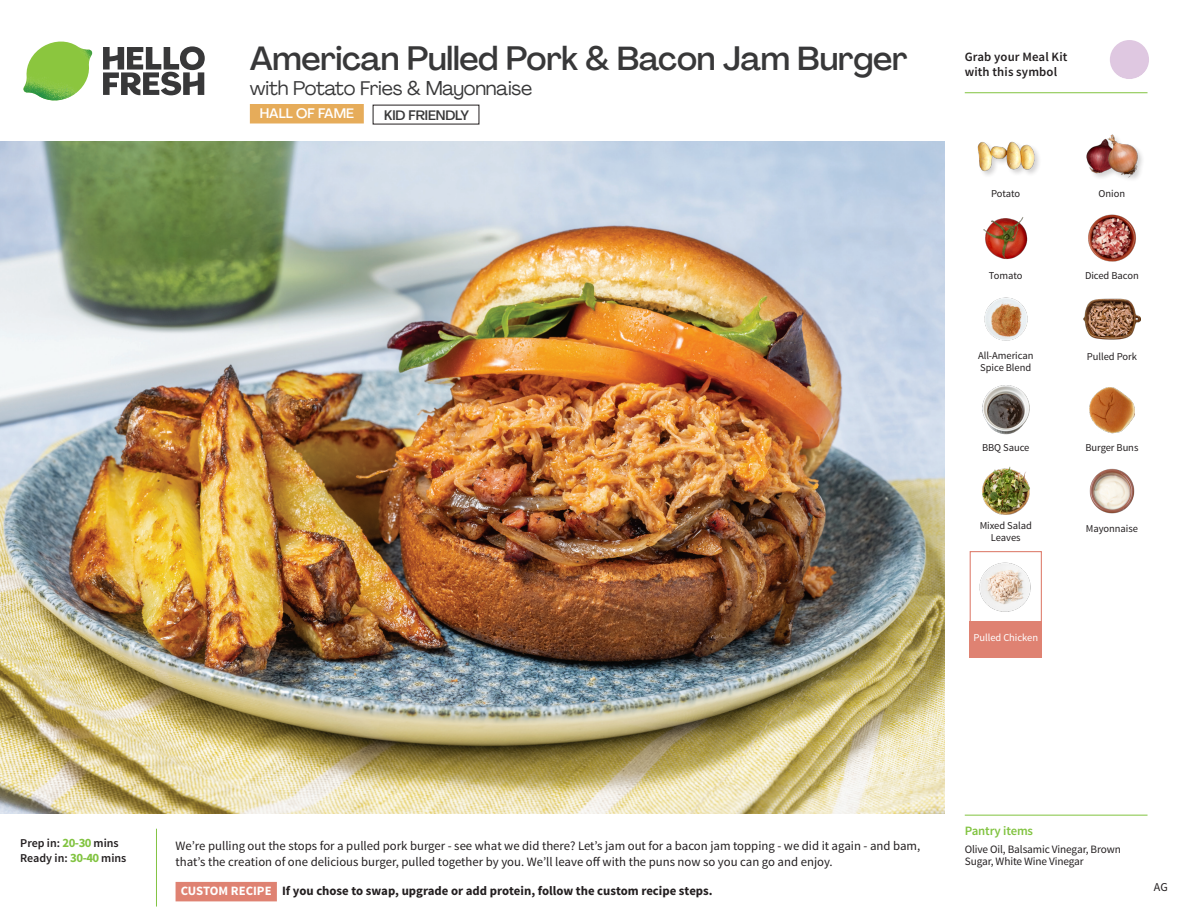
<style>
.page{position:relative;width:1188px;height:918px;background:#fff}
.page>*{position:absolute;margin:0;border:0;box-sizing:border-box;transform-origin:0 0}
._15_Titel_UK{font:500 33px "Agrandir";letter-spacing:-.01em;color:#383839}
._15_Titel_UK-2{font:19.5px "Agrandir";letter-spacing:-.01em;color:#383839}
.t1{font:500 13.5px "Agrandir";letter-spacing:-.01em;color:#383839}
.t2{font:500 13.5px "Agrandir";color:#fff}
.Step_6_Text_AU{font:12.75px/16.5px "Source Sans Pro";color:#231f20}
.Step_6_Text_AU-2{font:700 12.75px "Source Sans Pro";color:#231f20}
.t3{font:600 12.75px/15px "Source Sans Pro";letter-spacing:.01em;color:#231f20}
._04_Headers_Front{font:600 12.75px "Source Sans Pro";letter-spacing:-.01em;color:#81c340}
._04_Intro{font:600 12px "Source Sans Pro";color:#231f20}
.t4{font:12px "Source Sans Pro";color:#231f20}
._05_Pantry{font:11.25px/12px "Source Sans Pro";letter-spacing:-.01em;color:#231f20}
._18_FRONT_ingredients{font:10.5px "Source Sans Pro";letter-spacing:-.005em;color:#231f20}
._18_FRONT_ingredients-2{font:10.5px "Source Sans Pro";letter-spacing:-.005em;color:#fff}
.s1{font-weight:700;font-size:12.75px;color:#81c340}
.s2{color:#fff}
</style>
<div class="page">
<svg style="left:103px;top:46px;width:102px;height:49px"></svg>
<img style="left:23px;top:42px;width:69px;height:59px">
<svg style="left:156px;top:828px;width:121px;height:79px"></svg>
<div style="left:970px;top:551px;width:72px;height:72px;border:1px solid #df8272"></div>
<div style="left:970px;top:621px;width:72px;height:37px;background:#df8272"></div>
<img style="left:979px;top:562px;width:52px;height:50px">
<div style="left:250px;top:104px;width:114px;height:19px;background:#e6ac5a"></div>
<img style="left:0;top:142px;width:945px;height:672px">
<img style="left:1083px;top:298px;width:58px;height:42px">
<img style="left:1089px;top:387px;width:46px;height:47px">
<img style="left:982px;top:385px;width:48px;height:50px">
<img style="left:982px;top:466px;width:48px;height:49px">
<img style="left:984px;top:297px;width:44px;height:44px">
<img style="left:983px;top:217px;width:45px;height:43px">
<img style="left:1088px;top:214px;width:48px;height:48px">
<div style="left:977px;top:141px;width:65px;height:37px;background:#231f20;opacity:.2"></div>
<img style="left:977px;top:141px;width:57px;height:37px">
<div style="left:1085px;top:133px;width:60px;height:50px;background:#231f20;opacity:.2"></div>
<img style="left:1085px;top:133px;width:56px;height:50px">
<img style="left:1089px;top:468px;width:46px;height:46px">
<svg style="left:1092px;top:40px;width:57px;height:54px"></svg>
<hr style="left:965px;top:815px;width:183px;height:1px;background:#81c340">
<hr style="left:965px;top:92px;width:183px;height:1px;background:#81c340">
<p class="_15_Titel_UK" style="left:250px;top:38px;width:659px">American Pulled Pork &amp; Bacon Jam Burger</p>
<p class="_15_Titel_UK-2" style="left:250px;top:76px;width:284px">with Potato Fries &amp; Mayonnaise</p>
<p class="t2" style="left:260px;top:105px;width:96px">HALL OF FAME</p>
<p class="t1" style="left:384px;top:107px;width:86px">KID FRIENDLY</p>
<p class="t3" style="left:965px;top:50px;width:104px">Grab your Meal Kit with this symbol</p>
<p class="_18_FRONT_ingredients" style="left:991px;top:187px;width:31px">Potato</p>
<p class="_18_FRONT_ingredients" style="left:1099px;top:187px;width:28px">Onion</p>
<p class="_18_FRONT_ingredients" style="left:989px;top:269px;width:35px">Tomato</p>
<p class="_18_FRONT_ingredients" style="left:1085px;top:269px;width:55px">Diced Bacon</p>
<p class="_18_FRONT_ingredients" style="left:978px;top:349px;width:57px">All-American</p>
<p class="_18_FRONT_ingredients" style="left:1087px;top:350px;width:52px">Pulled Pork</p>
<p class="_18_FRONT_ingredients" style="left:980px;top:361px;width:52px">Spice Blend</p>
<p class="_18_FRONT_ingredients" style="left:982px;top:441px;width:49px">BBQ Sauce</p>
<p class="_18_FRONT_ingredients" style="left:1085px;top:441px;width:55px">Burger Buns</p>
<p class="_18_FRONT_ingredients" style="left:980px;top:519px;width:54px">Mixed Salad</p>
<p class="_18_FRONT_ingredients" style="left:1086px;top:522px;width:54px">Mayonnaise</p>
<p class="_18_FRONT_ingredients" style="left:991px;top:531px;width:31px">Leaves</p>
<p class="_18_FRONT_ingredients-2" style="left:973px;top:631px;width:66px">Pulled Chicken</p>
<p class="_04_Intro" style="left:20px;top:835px;width:100px">Prep in: <span class="s1">20-30</span> mins</p>
<p class="_04_Intro" style="left:20px;top:850px;width:108px">Ready in: <span class="s1">30-40</span> mins</p>
<p class="Step_6_Text_AU" style="left:176px;top:837px;width:746px">We’re pulling out the stops for a pulled pork burger - see what we did there? Let’s jam out for a bacon jam topping - we did it again - and bam, that’s the creation of one delicious burger, pulled together by you. We’ll leave off with the puns now so you can go and enjoy.</p>
<p class="Step_6_Text_AU-2" style="left:181px;top:883px;width:533px"><span class="s2">CUSTOM RECIPE</span> If you chose to swap, upgrade or add protein, follow the custom recipe steps.</p>
<p class="_04_Headers_Front" style="left:965px;top:822px;width:70px">Pantry items</p>
<p class="_05_Pantry" style="left:965px;top:844px;width:158px">Olive Oil, Balsamic Vinegar, Brown<br>Sugar, White Wine Vinegar</p>
<p class="t4" style="left:1154px;top:879px;width:15px">AG</p>
</div>
